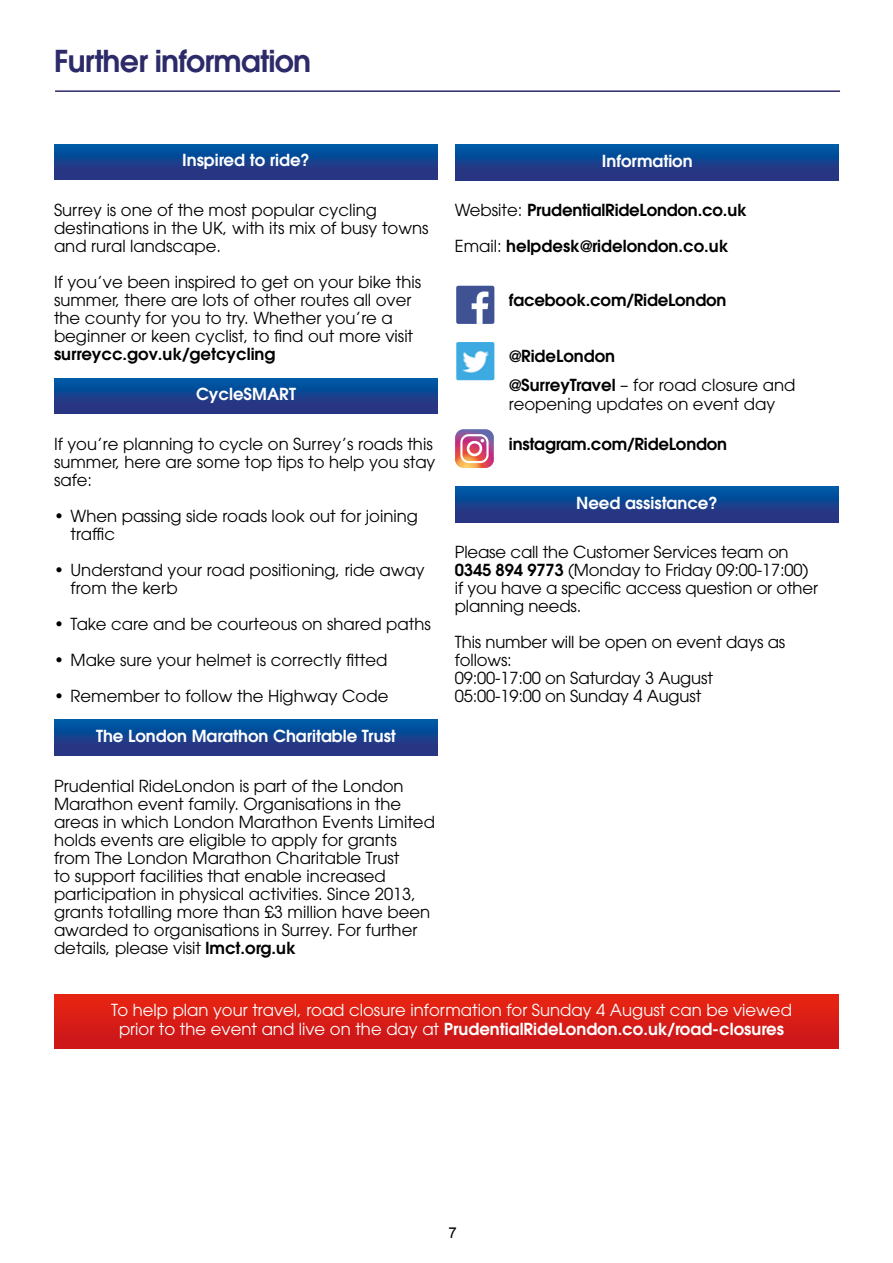
<style>
.page{position:relative;width:893px;height:1263px;background:#fff}
.page>*{position:absolute;margin:0;border:0;box-sizing:border-box;transform-origin:0 0}
.t1{font:600 30px "ITC Avant Garde Pro";letter-spacing:-.025em;color:#2c2a69}
.t2{font:16.5px/18px "ITC Avant Garde Pro";color:#000}
.t3{font:600 16.5px/36px "ITC Avant Garde Pro";letter-spacing:-.01em;color:#000}
.t4{font:16.5px/19.5px "ITC Avant Garde Pro";color:#fff;text-align:center}
.t5{font:600 16.5px "ITC Avant Garde Pro";color:#fff}
.t6{font:15px "Arial";color:#000}
.s1{font-weight:600}
.s2{font-weight:400}
</style>
<div class="page">
<hr style="left:55px;top:90px;width:785px;height:2px;background:#2c2a69">
<div style="left:54px;top:144px;width:384px;height:36px;background:linear-gradient(to bottom,#0058a5,#302e7c)"></div>
<svg style="left:455px;top:145px;width:384px;height:35px;background:#144390"></svg>
<div style="left:54px;top:378px;width:384px;height:36px;background:linear-gradient(to bottom,#0059a5,#302e7c)"></div>
<div style="left:54px;top:720px;width:383px;height:36px;background:linear-gradient(to bottom,#0059a5,#302f7d)"></div>
<div style="left:455px;top:487px;width:383px;height:36px;background:linear-gradient(to bottom,#0058a4,#302e7d)"></div>
<svg style="left:455px;top:429px;width:39px;height:39px"></svg>
<div style="left:54px;top:994px;width:785px;height:54px;background:#d81d16"></div>
<img style="left:456px;top:342px;width:38px;height:38px">
<div style="left:456px;top:286px;width:38px;height:38px;background:#3e5294;border-radius:2px"></div>
<svg style="left:472px;top:291px;width:16px;height:33px"></svg>
<h1 class="t1" style="left:54px;top:41px;width:259px">Further information</h1>
<p class="t5" style="left:182px;top:149px;width:129px">Inspired to ride?</p>
<p class="t5" style="left:602px;top:150px;width:92px">Information</p>
<p class="t2" style="left:54px;top:201px;width:376px">Surrey is one of the most popular cycling destinations in the UK, with its mix of busy towns and rural landscape.</p>
<p class="t2" style="left:54px;top:273px;width:369px">If you’ve been inspired to get on your bike this summer, there are lots of other routes all over the county for you to try. Whether you’re a beginner or keen cyclist, to find out more visit</p>
<p class="t3" style="left:54px;top:336px;width:223px">surreycc.gov.uk/getcycling</p>
<p class="t5" style="left:196px;top:383px;width:101px">CycleSMART</p>
<p class="t2" style="left:54px;top:435px;width:383px">If you’re planning to cycle on Surrey’s roads this summer, here are some top tips to help you stay safe:</p>
<p class="t2" style="left:70px;top:507px;width:349px;text-indent:-16px">• When passing side roads look out for joining traffic</p>
<p class="t2" style="left:70px;top:561px;width:356px;text-indent:-16px">• Understand your road positioning, ride away from the kerb</p>
<p class="t2" style="left:54px;top:615px;width:378px">• Take care and be courteous on shared paths</p>
<p class="t2" style="left:54px;top:651px;width:335px">• Make sure your helmet is correctly fitted</p>
<p class="t2" style="left:54px;top:687px;width:336px">• Remember to follow the Highway Code</p>
<p class="t5" style="left:96px;top:725px;width:301px">The London Marathon Charitable Trust</p>
<p class="t2" style="left:54px;top:777px;width:382px">Prudential RideLondon is part of the London Marathon event family. Organisations in the areas in which London Marathon Events Limited holds events are eligible to apply for grants from The London Marathon Charitable Trust<br>to support facilities that enable increased participation in physical activities. Since 2013, grants totalling more than £3 million have been awarded to organisations in Surrey. For further details, please visit <span class="s1">lmct.org.uk</span></p>
<p class="t3" style="left:455px;top:192px;width:293px"><span class="s2">Website:</span> PrudentialRideLondon.co.uk<br><span class="s2">Email:</span> helpdesk@ridelondon.co.uk</p>
<p class="t3" style="left:509px;top:282px;width:219px">facebook.com/RideLondon</p>
<p class="t3" style="left:509px;top:341px;width:288px;line-height:28.8px">@RideLondon<br>@SurreyTravel <span class="s2">– for road closure and</span></p>
<p class="t2" style="left:509px;top:395px;width:268px">reopening updates on event day</p>
<p class="t3" style="left:509px;top:426px;width:220px">instagram.com/RideLondon</p>
<p class="t5" style="left:576px;top:492px;width:143px">Need assistance?</p>
<p class="t2" style="left:455px;top:543px;width:365px">Please call the Customer Services team on <span class="s1">0345 894 9773</span> (Monday to Friday 09:00-17:00) if you have a specific access question or other planning needs.</p>
<p class="t2" style="left:455px;top:633px;width:332px">This number will be open on event days as follows:<br>09:00-17:00 on Saturday 3 August<br>05:00-19:00 on Sunday 4 August</p>
<p class="t4" style="left:111px;top:1000px;width:682px">To help plan your travel, road closure information for Sunday 4 August can be viewed prior to the event and live on the day at <span class="s1">PrudentialRideLondon.co.uk/road-closures</span></p>
<p class="t6" style="left:448px;top:1223px;width:10px">7</p>
</div>
